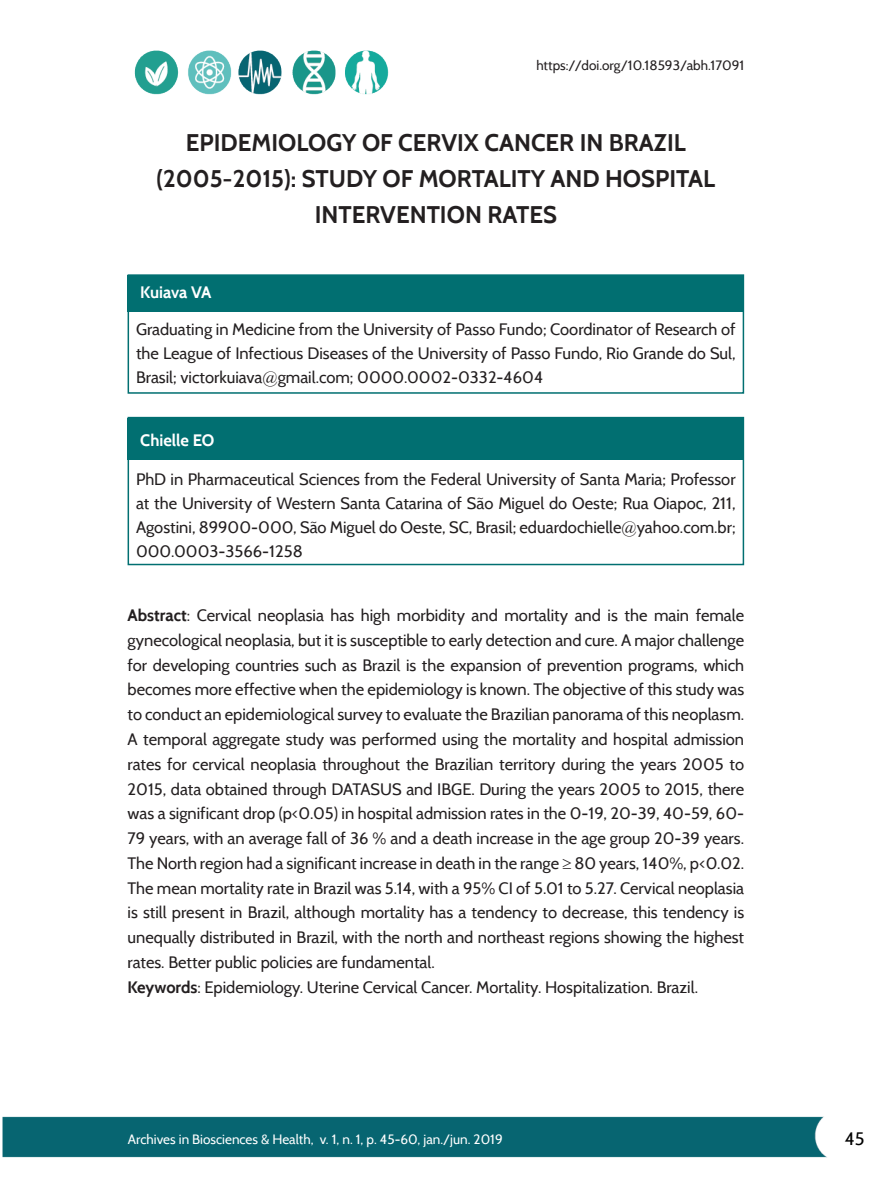
<style>
.page{position:relative;width:893px;height:1191px;background:#fff}
.page>*{position:absolute;margin:0;border:0;box-sizing:border-box;transform-origin:0 0}
.TÍTULO_PRINCIPAL{font:700 24px/36px "Cabin";color:#231f20;text-align:center}
.t1{font:18px "Cabin";color:#000}
.ABSTRACT_texto{font:16.5px/24.8px "Cabin";color:#231f20;text-align:justify}
.RESUMO_texto{font:16.5px/24px "Cabin";color:#231f20;text-align:justify}
.CAIXA_Nome_autor{font:700 16.5px "Cabin";color:#fff}
.TÍTULO_PRINCIPAL-2{font:700 16.5px "Cabin";letter-spacing:-.01em;color:#fff}
.t2{font:13.5px "Cabin";color:#fff}
.cabeçalho{font:13.5px "Cabin";color:#231f20}
.s1{font-family:"Times New Roman"}
.s2{font-weight:700}
</style>
<div class="page">
<img style="left:3px;top:1116px;width:824px;height:42px">
<img style="left:134px;top:50px;width:255px;height:45px">
<div style="left:128px;top:274px;width:616px;height:120px;border:2px solid #016f71"></div>
<div style="left:128px;top:275px;width:616px;height:36px;background:#016f71"></div>
<div style="left:128px;top:417px;width:616px;height:148px;border:2px solid #016f71"></div>
<div style="left:128px;top:418px;width:616px;height:42px;background:#016f71"></div>
<p class="cabeçalho" style="left:536px;top:57px;width:209px">https://doi.org/10.18593/abh.17091</p>
<p class="TÍTULO_PRINCIPAL" style="left:157px;top:124px;width:560px">EPIDEMIOLOGY OF CERVIX CANCER IN BRAZIL (2005-2015): STUDY OF MORTALITY AND HOSPITAL<br>INTERVENTION RATES</p>
<p class="TÍTULO_PRINCIPAL-2" style="left:140px;top:282px;width:73px">Kuiava VA</p>
<p class="RESUMO_texto" style="left:136px;top:317px;width:601px">Graduating in Medicine from the University of Passo Fundo; Coordinator of Research of the League of Infectious Diseases of the University of Passo Fundo, Rio Grande do Sul, Brasil; victorkuiava<span class="s1">@</span>gmail.com; 0000.0002-0332-4604</p>
<p class="CAIXA_Nome_autor" style="left:140px;top:430px;width:76px">Chielle EO</p>
<p class="RESUMO_texto" style="left:136px;top:466px;width:601px">PhD in Pharmaceutical Sciences from the Federal University of Santa Maria; Professor at the University of Western Santa Catarina of São Miguel do Oeste; Rua Oiapoc, 211, Agostini, 89900-000, São Miguel do Oeste, SC, Brasil; eduardochielle<span class="s1">@</span>yahoo.com.br; 000.0003-3566-1258</p>
<p class="ABSTRACT_texto" style="left:128px;top:603px;width:618px"><span class="s2">Abstract</span>: Cervical neoplasia has high morbidity and mortality and is the main female gynecological neoplasia, but it is susceptible to early detection and cure. A major challenge for developing countries such as Brazil is the expansion of prevention programs, which becomes more effective when the epidemiology is known. The objective of this study was to conduct an epidemiological survey to evaluate the Brazilian panorama of this neoplasm.<br>A temporal aggregate study was performed using the mortality and hospital admission rates for cervical neoplasia throughout the Brazilian territory during the years 2005 to 2015, data obtained through DATASUS and IBGE. During the years 2005 to 2015, there was a significant drop (p&lt;0.05) in hospital admission rates in the 0-19, 20-39, 40-59, 60- 79 years, with an average fall of 36 % and a death increase in the age group 20-39 years.<br>The North region had a significant increase in death in the range ≥ 80 years, 140%, p&lt;0.02.<br>The mean mortality rate in Brazil was 5.14, with a 95% CI of 5.01 to 5.27. Cervical neoplasia is still present in Brazil, although mortality has a tendency to decrease, this tendency is unequally distributed in Brazil, with the north and northeast regions showing the highest rates. Better public policies are fundamental.</p>
<p class="ABSTRACT_texto" style="left:128px;top:974px;width:572px"><span class="s2">Keywords</span>: Epidemiology. Uterine Cervical Cancer. Mortality. Hospitalization. Brazil.</p>
<p class="t2" style="left:128px;top:1130px;width:376px">Archives in Biosciences &amp; Health, v. 1, n. 1, p. 45-60, jan./jun. 2019</p>
<p class="t1" style="left:845px;top:1127px;width:21px">45</p>
</div>
